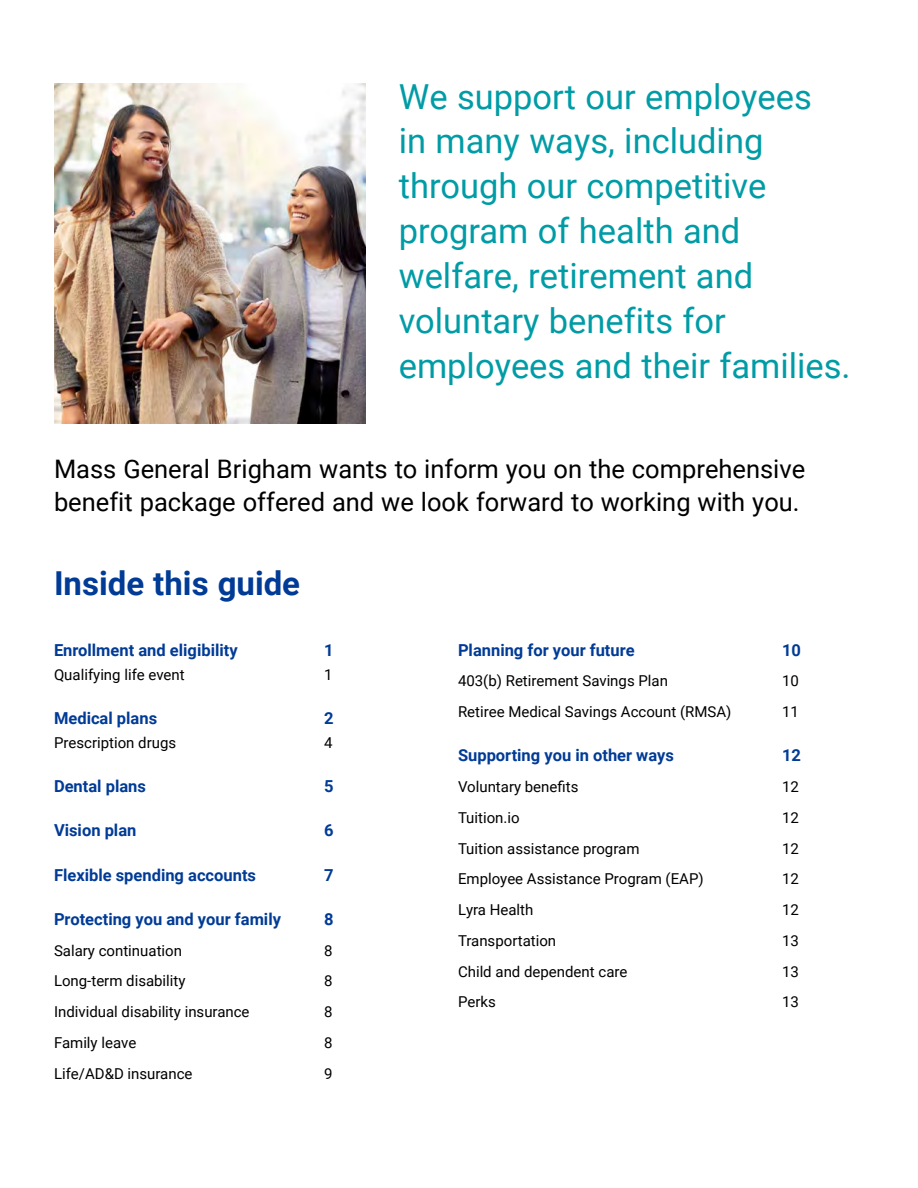
<style>
.page{position:relative;width:918px;height:1188px;background:#fff}
.page>*{position:absolute;margin:0;border:0;box-sizing:border-box;transform-origin:0 0}
.t1{font:34.5px/45px "Roboto";color:#009ca6}
.t2{font:700 33px "Roboto";color:#003b96}
.t3{font:25.5px/33px "Roboto";color:#000}
.t4{font:700 16.5px "Roboto";color:#003b96}
.t5{font:15px "Roboto";color:#000}
</style>
<div class="page">
<img style="left:54px;top:83px;width:311px;height:340px">
<h1 class="t1" style="left:399px;top:72px;width:453px">We support our employees<br>in many ways, including through our competitive program of health and welfare, retirement and voluntary benefits for employees and their families.</h1>
<h3 class="t3" style="left:54px;top:452px;width:753px">Mass General Brigham wants to inform you on the comprehensive benefit package offered and we look forward to working with you.</h3>
<h2 class="t2" style="left:54px;top:560px;width:248px">Inside this guide</h2>
<p class="t4" style="left:54px;top:638px;width:185px">Enrollment and eligibility</p>
<p class="t4" style="left:324px;top:638px;width:11px">1</p>
<p class="t5" style="left:54px;top:664px;width:132px">Qualifying life event</p>
<p class="t5" style="left:324px;top:664px;width:10px">1</p>
<p class="t4" style="left:54px;top:706px;width:105px">Medical plans</p>
<p class="t4" style="left:324px;top:706px;width:11px">2</p>
<p class="t5" style="left:54px;top:732px;width:124px">Prescription drugs</p>
<p class="t5" style="left:324px;top:732px;width:10px">4</p>
<p class="t4" style="left:54px;top:775px;width:94px">Dental plans</p>
<p class="t4" style="left:324px;top:775px;width:11px">5</p>
<p class="t4" style="left:54px;top:819px;width:84px">Vision plan</p>
<p class="t4" style="left:324px;top:819px;width:11px">6</p>
<p class="t4" style="left:54px;top:863px;width:204px">Flexible spending accounts</p>
<p class="t4" style="left:324px;top:863px;width:11px">7</p>
<p class="t4" style="left:54px;top:907px;width:228px">Protecting you and your family</p>
<p class="t4" style="left:324px;top:907px;width:11px">8</p>
<p class="t5" style="left:54px;top:940px;width:130px">Salary continuation</p>
<p class="t5" style="left:324px;top:940px;width:10px">8</p>
<p class="t5" style="left:54px;top:970px;width:133px">Long-term disability</p>
<p class="t5" style="left:324px;top:970px;width:10px">8</p>
<p class="t5" style="left:54px;top:1001px;width:197px">Individual disability insurance</p>
<p class="t5" style="left:324px;top:1001px;width:10px">8</p>
<p class="t5" style="left:54px;top:1032px;width:84px">Family leave</p>
<p class="t5" style="left:324px;top:1032px;width:10px">8</p>
<p class="t5" style="left:54px;top:1063px;width:140px">Life/AD&amp;D insurance</p>
<p class="t5" style="left:324px;top:1063px;width:10px">9</p>
<p class="t4" style="left:458px;top:638px;width:178px">Planning for your future</p>
<p class="t4" style="left:782px;top:638px;width:20px">10</p>
<p class="t5" style="left:458px;top:670px;width:212px">403(b) Retirement Savings Plan</p>
<p class="t5" style="left:782px;top:670px;width:18px">10</p>
<p class="t5" style="left:458px;top:701px;width:275px">Retiree Medical Savings Account (RMSA)</p>
<p class="t5" style="left:782px;top:701px;width:18px">11</p>
<p class="t4" style="left:458px;top:744px;width:218px">Supporting you in other ways</p>
<p class="t4" style="left:782px;top:744px;width:20px">12</p>
<p class="t5" style="left:458px;top:776px;width:122px">Voluntary benefits</p>
<p class="t5" style="left:782px;top:776px;width:18px">12</p>
<p class="t5" style="left:458px;top:807px;width:63px">Tuition.io</p>
<p class="t5" style="left:782px;top:807px;width:18px">12</p>
<p class="t5" style="left:458px;top:838px;width:183px">Tuition assistance program</p>
<p class="t5" style="left:782px;top:838px;width:18px">12</p>
<p class="t5" style="left:458px;top:868px;width:247px">Employee Assistance Program (EAP)</p>
<p class="t5" style="left:782px;top:868px;width:18px">12</p>
<p class="t5" style="left:458px;top:899px;width:77px">Lyra Health</p>
<p class="t5" style="left:782px;top:899px;width:18px">12</p>
<p class="t5" style="left:458px;top:930px;width:100px">Transportation</p>
<p class="t5" style="left:782px;top:930px;width:18px">13</p>
<p class="t5" style="left:458px;top:961px;width:171px">Child and dependent care</p>
<p class="t5" style="left:782px;top:961px;width:18px">13</p>
<p class="t5" style="left:458px;top:991px;width:39px">Perks</p>
<p class="t5" style="left:782px;top:991px;width:18px">13</p>
</div>
